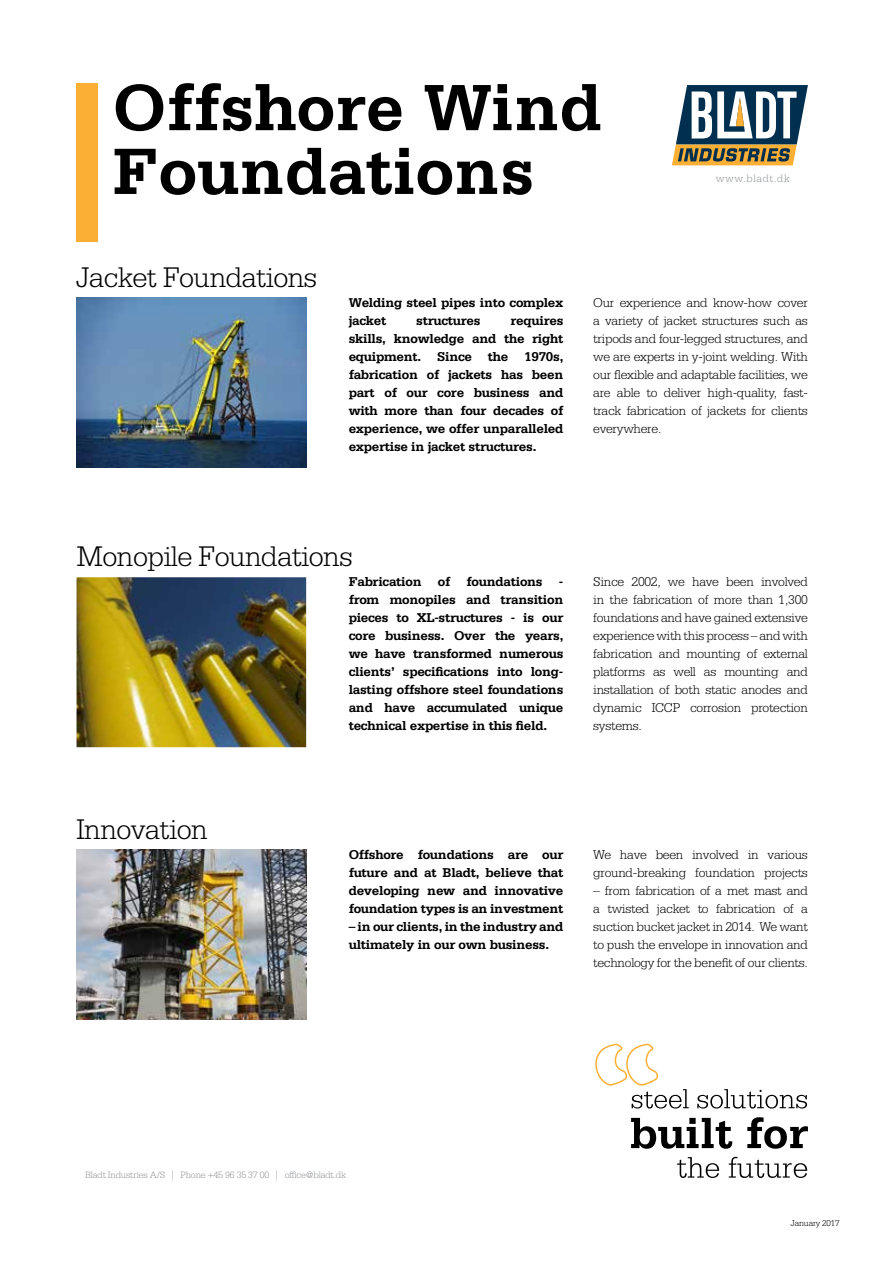
<style>
.page{position:relative;width:893px;height:1263px;background:#fff}
.page>*{position:absolute;margin:0;border:0;box-sizing:border-box;transform-origin:0 0}
.t1{font:700 69px/63.8px "Serifa Std";color:#000}
.t2{font:300 30px "Serifa Std";letter-spacing:-.02em;color:#000}
.t3{font:300 13.5px/18px "Serifa Std";letter-spacing:-.02em;color:#000;text-align:justify}
.t4{font:700 13.5px/18px "Serifa Std";letter-spacing:-.02em;color:#000;text-align:justify}
.t5{font:300 11.25px "Serifa Std";letter-spacing:.05em;color:#939598}
.t6{font:300 9.75px "Serifa Std";letter-spacing:-.02em;color:#939598}
.t7{font:300 9px "Serifa Std";letter-spacing:-.02em;color:#000}
</style>
<div class="page">
<div style="left:77px;top:83px;width:21px;height:159px;background:#fbaf34"></div>
<img style="left:77px;top:298px;width:229px;height:170px">
<svg style="left:672px;top:85px;width:136px;height:80px"></svg>
<img style="left:77px;top:577px;width:229px;height:170px">
<img style="left:77px;top:850px;width:229px;height:170px">
<svg style="left:677px;top:1157px;width:130px;height:21px"></svg>
<svg style="left:631px;top:1117px;width:177px;height:32px"></svg>
<svg style="left:595px;top:1044px;width:212px;height:64px"></svg>
<h1 class="t1" style="left:113px;top:75px;width:491px">Offshore Wind<br>Foundations</h1>
<h2 class="t2" style="left:77px;top:260px;width:242px">Jacket Foundations</h2>
<p class="t5" style="left:716px;top:172px;width:75px">www.bladt.dk</p>
<p class="t4" style="left:349px;top:293px;width:216px">Welding steel pipes into complex jacket</p>
<p class="t4" style="left:349px;top:311px;width:216px;text-indent:162px">requires skills, knowledge and the right equipment. Since the 1970s, fabrication of jackets has been part of our core business and with more than four decades of experience, we offer unparalleled expertise in jacket structures.</p>
<p class="t4" style="left:416px;top:311px;width:66px">structures</p>
<p class="t3" style="left:593px;top:293px;width:216px">Our experience and know-how cover a variety of jacket structures such as tripods and four-legged structures, and we are experts in y-joint welding. With our flexible and adaptable facilities, we are able to deliver high-quality, fast&shy;track fabrication of jackets for clients everywhere.</p>
<h2 class="t2" style="left:77px;top:540px;width:278px">Monopile Foundations</h2>
<h2 class="t2" style="left:77px;top:812px;width:133px">Innovation</h2>
<p class="t4" style="left:349px;top:573px;width:216px">Fabrication of foundations - from monopiles and transition pieces to XL-structures - is our core business. Over the years, we have transformed numerous clients’ specifications into long&shy;lasting offshore steel foundations and have accumulated unique technical expertise in this field.</p>
<p class="t3" style="left:593px;top:573px;width:216px">Since 2002, we have been involved in the fabrication of more than 1,300 foundations and have gained extensive experience with this process – and with fabrication and mounting of external platforms as well as mounting and installation of both static anodes and dynamic ICCP corrosion protection systems.</p>
<p class="t4" style="left:349px;top:845px;width:216px">Offshore foundations are our future and at Bladt, believe that developing new and innovative foundation types is an investment</p>
<p class="t4" style="left:349px;top:917px;width:216px">– in our clients, in the industry and ultimately in our own business.</p>
<p class="t3" style="left:593px;top:845px;width:216px">We have been involved in various ground-breaking foundation projects</p>
<p class="t3" style="left:593px;top:881px;width:216px">– from fabrication of a met mast and a twisted jacket to fabrication of a suction bucket jacket in 2014. We want to push the envelope in innovation and technology for the benefit of our clients.</p>
<p class="t6" style="left:85px;top:1169px;width:262px">Bladt Industries A/S | Phone +45 96 35 37 00 | office@bladt.dk</p>
<p class="t7" style="left:791px;top:1218px;width:50px">January 2017</p>
</div>
